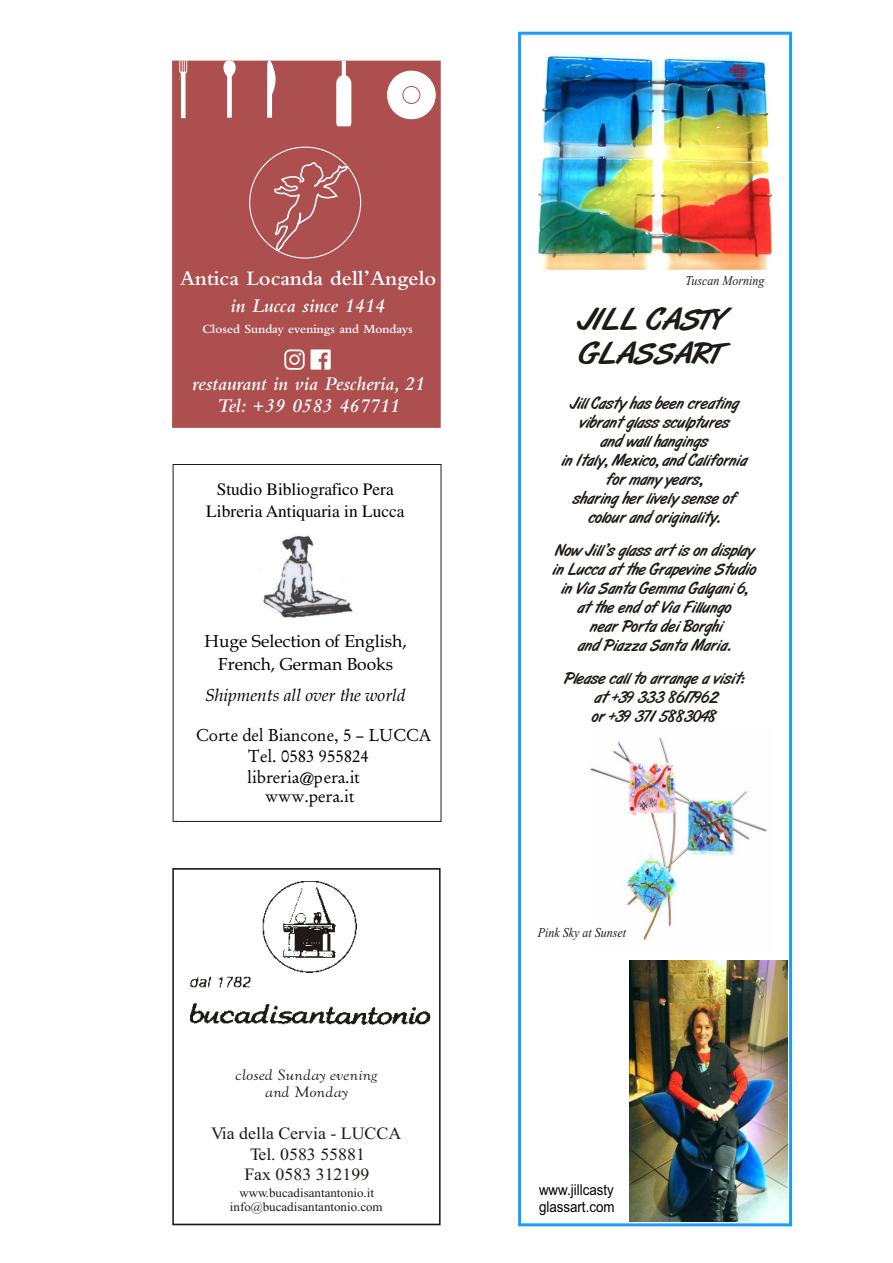
<style>
.page{position:relative;width:893px;height:1263px;background:#fff}
.page>*{position:absolute;margin:0;border:0;box-sizing:border-box;transform-origin:0 0}
.t1{font:30px/34.5px "Art Brush";color:#1f1a17;scale:1.16 1}
.t2{font:21.45px "Bembo Std";color:#fff}
.t3{font:italic 20.25px/22px "Bembo Std";color:#fff;text-align:center}
.t4{font:italic 17.4px "Garamond";color:#000}
.t5{font:17.4px/21.6px "Times";color:#000;text-align:center}
.t6{font:17.4px/23.2px "Book Antiqua";color:#000;text-align:center}
.t7{font:italic 17.4px "Book Antiqua";color:#000}
.t8{font:17.25px/20.5px "Times New Roman";color:#1f1a17;text-align:center}
.t9{font:16.5px/19px "Art Brush";color:#1f1a17;text-align:center}
.t10{font:italic 15.6px/17.2px "Goudy Old Style T";color:#1f1a17;text-align:center;scale:1.14 1}
.t11{font:15px/16.8px "Arial";color:#000;scale:.89 1}
.t12{font:italic 13.5px "Times New Roman";color:#1f1a17;scale:.89 1}
.t13{font:13.05px "Bembo Std";color:#fff}
.t14{font:12.6px/14.2px "Times New Roman";color:#1f1a17;text-align:center}
.s1{font-size:16.65px}
</style>
<div class="page">
<div style="left:172px;top:61px;width:269px;height:367px;background:#ad4f4f;border:2px solid #ad4f4f"></div>
<svg style="left:336px;top:61px;width:15px;height:65px"></svg>
<div style="left:387px;top:70px;width:49px;height:50px;background:#fff;border-radius:50%"></div>
<div style="left:386px;top:70px;width:51px;height:50px;border:1px solid #ad4f4f;border-radius:50%"></div>
<div style="left:402px;top:86px;width:18px;height:18px;border:1px solid #ad4f4f;border-radius:50%"></div>
<svg style="left:221px;top:61px;width:17px;height:57px"></svg>
<svg style="left:267px;top:61px;width:9px;height:57px"></svg>
<svg style="left:179px;top:61px;width:8px;height:57px"></svg>
<svg style="left:273px;top:159px;width:76px;height:96px"></svg>
<svg style="left:284px;top:349px;width:21px;height:21px"></svg>
<svg style="left:311px;top:349px;width:20px;height:21px"></svg>
<div style="left:518px;top:32px;width:274px;height:1194px;border:3px solid #1a9cff"></div>
<img style="left:629px;top:961px;width:158px;height:260px">
<img style="left:537px;top:52px;width:235px;height:217px">
<img style="left:590px;top:737px;width:177px;height:204px">
<img style="left:258px;top:535px;width:95px;height:83px">
<div style="left:172px;top:868px;width:269px;height:357px;background:#fff;border:2px solid #1f1a17"></div>
<img style="left:190px;top:976px;width:240px;height:48px">
<img style="left:263px;top:881px;width:93px;height:92px">
<h2 class="t2" style="left:180px;top:270px;width:258px">Antica Locanda dell’Angelo</h2>
<p class="t3" style="left:230px;top:298px;width:156px">in Lucca since 1414</p>
<p class="t13" style="left:202px;top:324px;width:212px">Closed Sunday evenings and Mondays</p>
<p class="t3" style="left:192px;top:375px;width:234px">restaurant in via Pescheria, 21<br>Tel: +39 0583 467711</p>
<p class="t5" style="left:206px;top:480px;width:200px">Studio Bibliografico Pera<br>Libreria Antiquaria in Lucca</p>
<p class="t6" style="left:204px;top:631px;width:204px">Huge Selection of English,<br>French, German Books</p>
<p class="t7" style="left:205px;top:688px;width:202px">Shipments all over the world</p>
<p class="t4" style="left:196px;top:727px;width:237px">Corte del Biancone, 5 – LUCCA</p>
<p class="t4" style="left:248px;top:748px;width:122px">Tel. 0583 955824</p>
<p class="t4" style="left:247px;top:769px;width:115px">libreria<span class="s1">@p</span>era.it</p>
<p class="t4" style="left:265px;top:789px;width:91px">www.pera.it</p>
<p class="t10" style="left:235px;top:1067px;width:126px">closed Sunday evening and Monday</p>
<p class="t8" style="left:211px;top:1125px;width:192px">Via della Cervia - LUCCA<br>Tel. 0583 55881<br>Fax 0583 312199</p>
<p class="t14" style="left:230px;top:1186px;width:154px">www.bucadisantantonio.it info@bucadisantantonio.com</p>
<p class="t12" style="left:685px;top:275px;width:90px">Tuscan Morning</p>
<h1 class="t1" style="left:577px;top:304px;width:128px">JILL CASTY<br>GLASSART</h1>
<p class="t9" style="left:561px;top:395px;width:187px">Jill Casty has been creating vibrant glass sculptures<br>and wall hangings<br>in Italy, Mexico, and California for many years,<br>sharing her lively sense of colour and originality.</p>
<p class="t9" style="left:553px;top:542px;width:205px">Now Jill’s glass art is on display in Lucca at the Grapevine Studio in Via Santa Gemma Galgani 6,<br>at the end of Via Fillungo<br>near Porta dei Borghi<br>and Piazza Santa Maria.</p>
<p class="t9" style="left:564px;top:670px;width:182px">Please call to arrange a visit: at +39 333 8617962<br>or +39 371 5883048</p>
<p class="t12" style="left:538px;top:927px;width:101px">Pink Sky at Sunset</p>
<p class="t11" style="left:539px;top:1183px;width:86px">www.jillcasty glassart.com</p>
</div>
